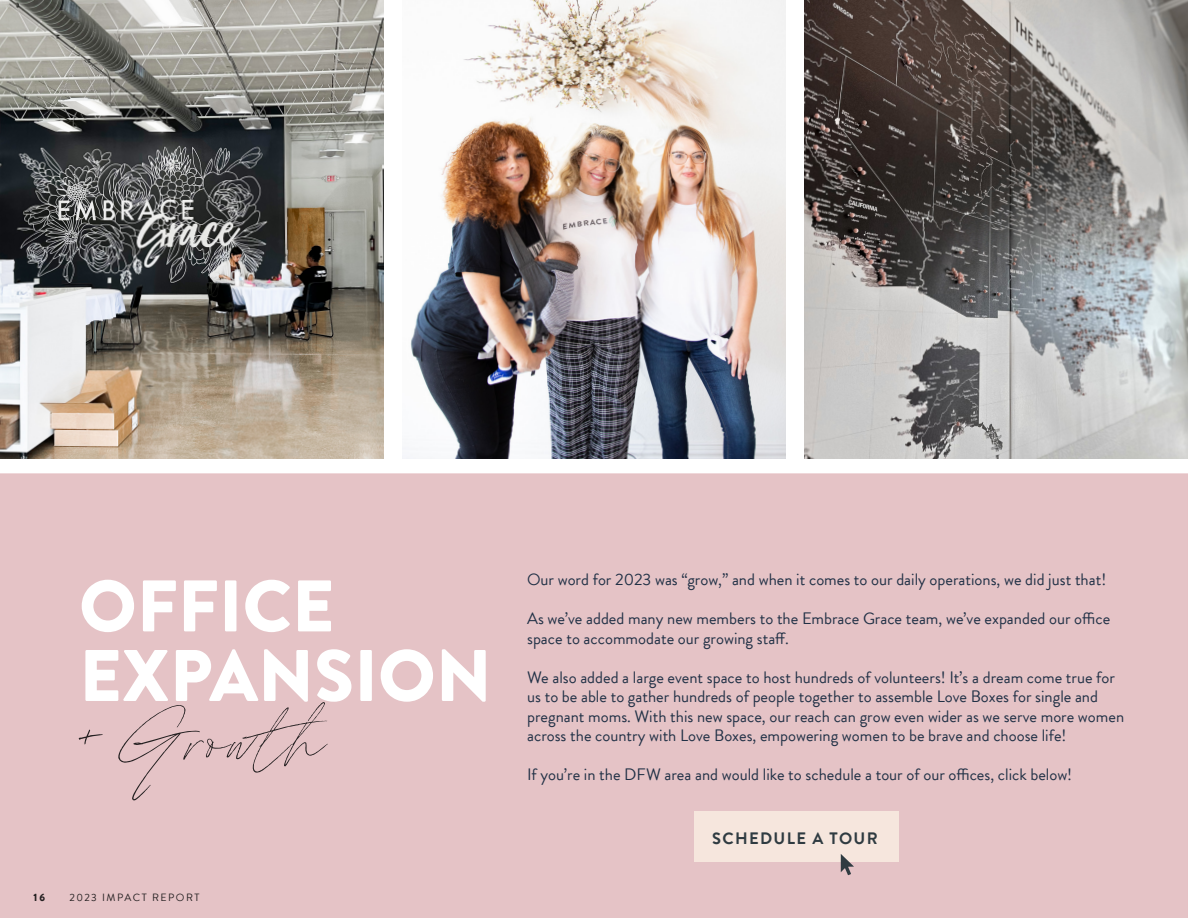
<style>
.page{position:relative;width:1188px;height:918px;background:#fff}
.page>*{position:absolute;margin:0;border:0;box-sizing:border-box;transform-origin:0 0}
.t1{font:104.85px "Sebastian Bobby Slanted";letter-spacing:.02em;color:#231f20}
.t2{font:900 72.9px "Brandon Grotesque";color:#fff}
.Paragraph_Style_3{font:16.5px/19.5px "Brandon Grotesque";color:#213146}
.t3{font:700 16.5px "Brandon Grotesque";letter-spacing:.08em;color:#2f3b41}
.t4{font:10.5px "Brandon Grotesque";letter-spacing:.14em;color:#231f20}
.t5{font:900 10.5px "Brandon Grotesque";color:#231f20}
.s1{font-size:136.5px}
</style>
<div class="page">
<div style="left:0;top:473px;width:1188px;height:445px;background:#e5c3c6"></div>
<img style="left:0;top:0;width:384px;height:459px">
<img style="left:402px;top:0;width:384px;height:459px">
<img style="left:804px;top:0;width:384px;height:459px">
<div style="left:694px;top:811px;width:205px;height:51px;background:#f6e6dd"></div>
<svg style="left:841px;top:854px;width:13px;height:21px"></svg>
<p class="t2" style="left:79px;top:555px;width:257px">OFFICE</p>
<p class="t2" style="left:79px;top:624px;width:414px">EXPANSION</p>
<p class="t1" style="left:63px;top:679px;width:280px"><span class="s1">+</span> Growth</p>
<p class="t5" style="left:34px;top:890px;width:13px">16</p>
<p class="t4" style="left:69px;top:890px;width:132px">2023 IMPACT REPORT</p>
<p class="Paragraph_Style_3" style="left:527px;top:570px;width:581px">Our word for 2023 was “grow,” and when it comes to our daily operations, we did just that!</p>
<p class="Paragraph_Style_3" style="left:527px;top:609px;width:585px">As we’ve added many new members to the Embrace Grace team, we’ve expanded our office space to accommodate our growing staff.</p>
<p class="Paragraph_Style_3" style="left:527px;top:668px;width:599px">We also added a large event space to host hundreds of volunteers! It’s a dream come true for us to be able to gather hundreds of people together to assemble Love Boxes for single and pregnant moms. With this new space, our reach can grow even wider as we serve more women across the country with Love Boxes, empowering women to be brave and choose life!</p>
<p class="Paragraph_Style_3" style="left:527px;top:765px;width:547px">If you’re in the DFW area and would like to schedule a tour of our offices, click below!</p>
<p class="t3" style="left:712px;top:827px;width:167px">SCHEDULE A TOUR</p>
</div>
